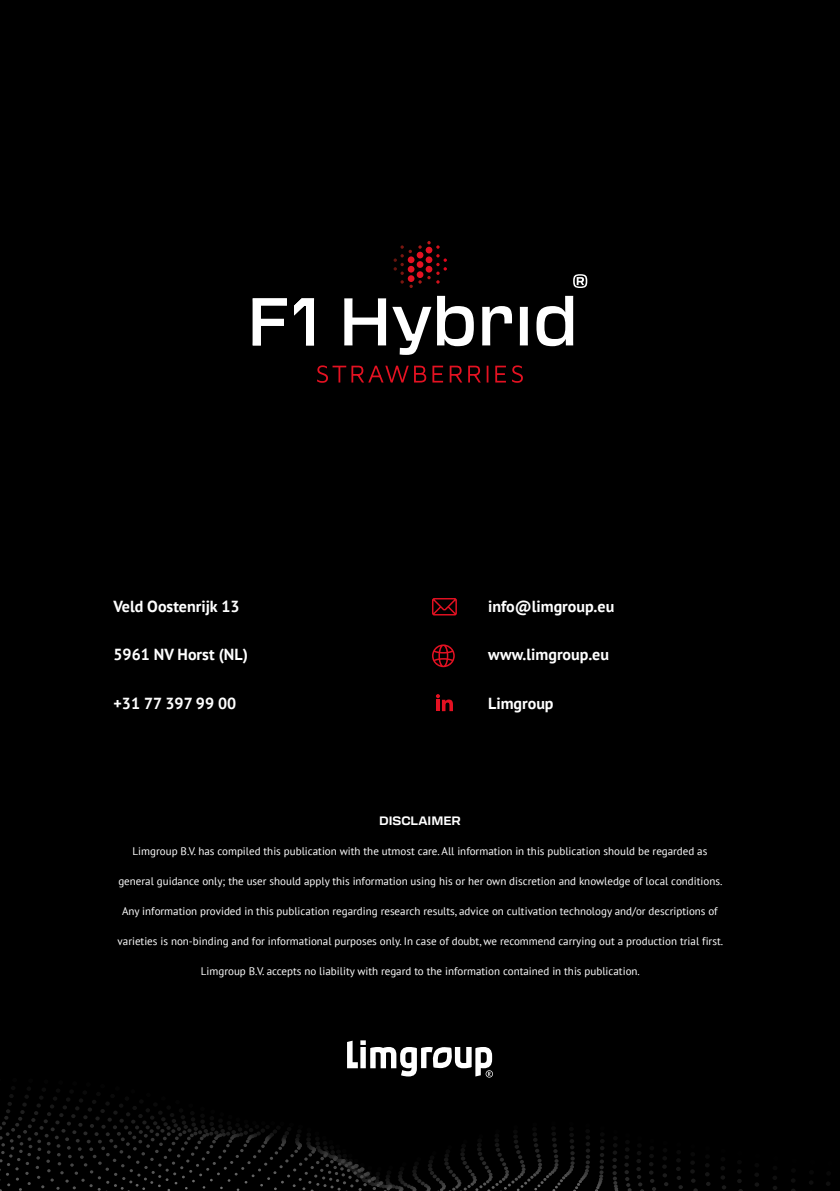
<style>
.page{position:relative;width:840px;height:1191px;background:#fff}
.page>*{position:absolute;margin:0;border:0;box-sizing:border-box;transform-origin:0 0}
.t1{font:700 16px "PT Sans";color:#fff}
.t2{font:700 12px "Transducer";color:#fff}
.t3{font:11px "PT Sans";color:#fff}
</style>
<div class="page">
<div style="left:0;top:0;width:839px;height:1191px;background:#000"></div>
<svg style="left:826px;top:1182px;width:4px;height:4px"></svg>
<svg style="left:809px;top:1181px;width:4px;height:3px"></svg>
<svg style="left:791px;top:1179px;width:4px;height:3px"></svg>
<svg style="left:721px;top:1166px;width:4px;height:13px"></svg>
<svg style="left:755px;top:1173px;width:4px;height:13px"></svg>
<svg style="left:773px;top:1176px;width:4px;height:14px"></svg>
<svg style="left:690px;top:1161px;width:5px;height:21px"></svg>
<svg style="left:705px;top:1163px;width:5px;height:23px"></svg>
<svg style="left:722px;top:1185px;width:4px;height:4px"></svg>
<svg style="left:737px;top:1169px;width:5px;height:22px"></svg>
<svg style="left:624px;top:1148px;width:58px;height:43px"></svg>
<svg style="left:612px;top:1143px;width:6px;height:48px"></svg>
<svg style="left:317px;top:365px;width:205px;height:18px"></svg>
<svg style="left:393px;top:241px;width:53px;height:47px"></svg>
<div style="left:416px;top:271px;width:7px;height:7px;background:#e41222;border-radius:50%"></div>
<div style="left:416px;top:261px;width:7px;height:7px;background:#e41222;border-radius:50%"></div>
<div style="left:416px;top:252px;width:7px;height:6px;background:#e41222;border-radius:50%"></div>
<div style="left:407px;top:266px;width:7px;height:6px;background:#e41222;border-radius:50%"></div>
<div style="left:407px;top:256px;width:7px;height:7px;background:#e41222;border-radius:50%"></div>
<div style="left:425px;top:266px;width:7px;height:6px;background:#e41222;border-radius:50%"></div>
<div style="left:425px;top:256px;width:7px;height:7px;background:#e41222;border-radius:50%"></div>
<div style="left:407px;top:275px;width:7px;height:7px;background:#e41222;border-radius:50%"></div>
<div style="left:425px;top:247px;width:7px;height:6px;background:#e41222;border-radius:50%"></div>
<svg style="left:573px;top:274px;width:14px;height:14px"></svg>
<svg style="left:344px;top:298px;width:42px;height:47px"></svg>
<svg style="left:392px;top:307px;width:39px;height:48px"></svg>
<svg style="left:437px;top:296px;width:36px;height:50px"></svg>
<svg style="left:482px;top:306px;width:29px;height:39px"></svg>
<svg style="left:519px;top:307px;width:8px;height:38px"></svg>
<svg style="left:536px;top:296px;width:37px;height:50px"></svg>
<svg style="left:252px;top:298px;width:35px;height:47px"></svg>
<svg style="left:294px;top:298px;width:20px;height:47px"></svg>
<svg style="left:432px;top:644px;width:22px;height:23px"></svg>
<svg style="left:436px;top:694px;width:16px;height:17px"></svg>
<svg style="left:432px;top:598px;width:24px;height:17px"></svg>
<svg style="left:0;top:1040px;width:604px;height:151px"></svg>
<h1 class="t1" style="left:113px;top:595px;width:127px">Veld Oostenrijk 13</h1>
<h1 class="t1" style="left:113px;top:644px;width:136px">5961 NV Horst (NL)</h1>
<h1 class="t1" style="left:113px;top:693px;width:124px">+31 77 397 99 00</h1>
<h1 class="t1" style="left:488px;top:595px;width:128px">info@limgroup.eu</h1>
<h1 class="t1" style="left:488px;top:644px;width:122px">www.limgroup.eu</h1>
<h1 class="t1" style="left:488px;top:693px;width:67px">Limgroup</h1>
<p class="t2" style="left:379px;top:812px;width:83px">DISCLAIMER</p>
<p class="t3" style="left:132px;top:844px;width:576px">Limgroup B.V. has compiled this publication with the utmost care. All information in this publication should be regarded as</p>
<p class="t3" style="left:118px;top:874px;width:605px">general guidance only; the user should apply this information using his or her own discretion and knowledge of local conditions.</p>
<p class="t3" style="left:122px;top:904px;width:597px">Any information provided in this publication regarding research results, advice on cultivation technology and/or descriptions of</p>
<p class="t3" style="left:117px;top:934px;width:607px">varieties is non-binding and for informational purposes only. In case of doubt, we recommend carrying out a production trial first.</p>
<p class="t3" style="left:201px;top:964px;width:440px">Limgroup B.V. accepts no liability with regard to the information contained in this publication.</p>
</div>
